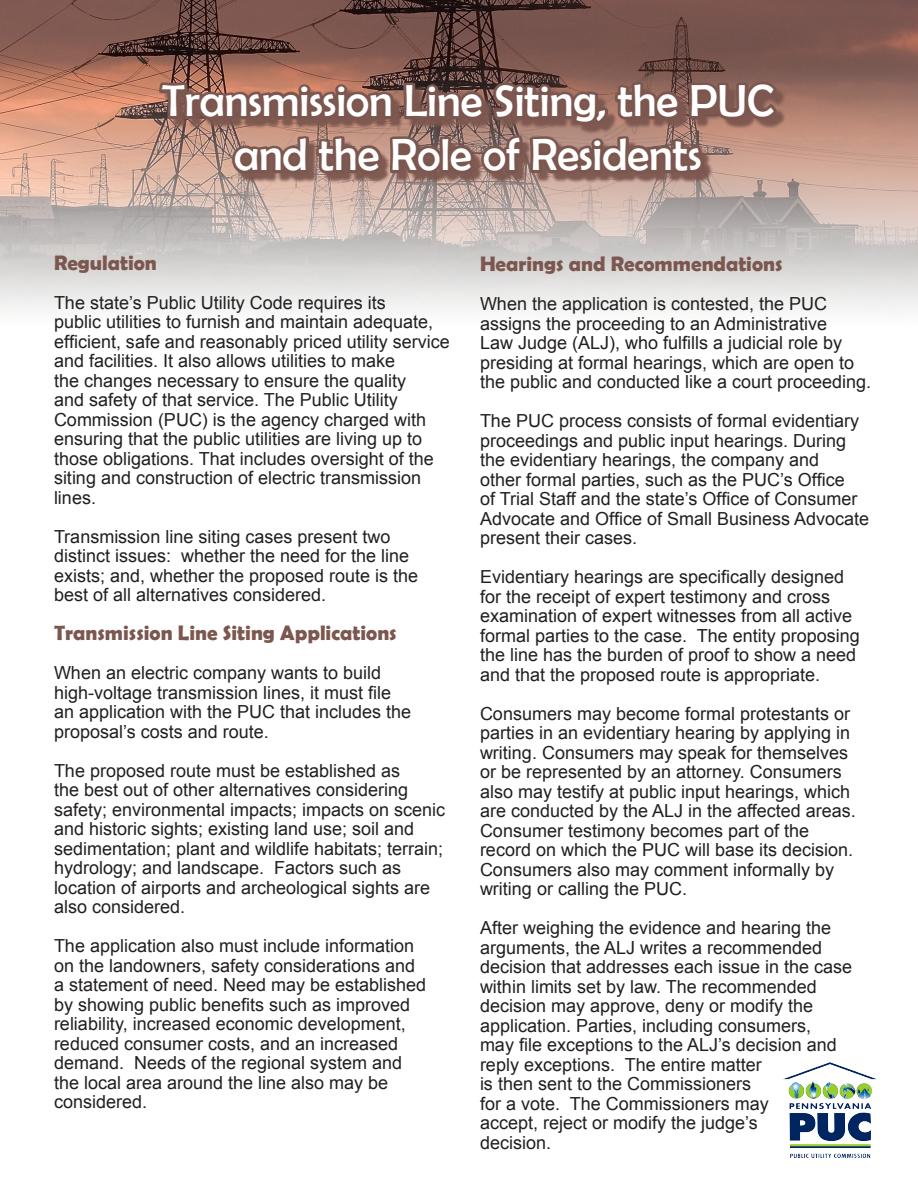
<style>
.page{position:relative;width:918px;height:1188px;background:#fff}
.page>*{position:absolute;margin:0;border:0;box-sizing:border-box;transform-origin:0 0}
.t1{font:45px/54px "Berlin Sans FB";color:#fff;text-align:center}
.t2{font:700 21px "Berlin Sans FB Demi";color:#7c574f}
.t3{font:18px/19.5px "Arial";color:#231f20}
</style>
<div class="page">
<img style="left:0;top:0;width:918px;height:1158px">
<svg style="left:156px;top:0;width:626px;height:381px"></svg>
<img style="left:782px;top:1062px;width:48px;height:17px">
<p class="t1" style="left:162px;top:74px;width:614px">Transmission Line Siting, the PUC and the Role of Residents</p>
<p class="t2" style="left:54px;top:251px;width:104px">Regulation</p>
<p class="t3" style="left:54px;top:293px;width:397px">The state’s Public Utility Code requires its<br>public utilities to furnish and maintain adequate, efficient, safe and reasonably priced utility service and facilities. It also allows utilities to make<br>the changes necessary to ensure the quality<br>and safety of that service. The Public Utility Commission (PUC) is the agency charged with ensuring that the public utilities are living up to those obligations. That includes oversight of the siting and construction of electric transmission lines.</p>
<p class="t3" style="left:54px;top:527px;width:366px">Transmission line siting cases present two distinct issues: whether the need for the line exists; and, whether the proposed route is the best of all alternatives considered.</p>
<p class="t2" style="left:54px;top:621px;width:344px">Transmission Line Siting Applications</p>
<p class="t3" style="left:54px;top:664px;width:359px">When an electric company wants to build high-voltage transmission lines, it must file an application with the PUC that includes the proposal’s costs and route.</p>
<p class="t3" style="left:54px;top:761px;width:393px">The proposed route must be established as<br>the best out of other alternatives considering safety; environmental impacts; impacts on scenic and historic sights; existing land use; soil and sedimentation; plant and wildlife habitats; terrain; hydrology; and landscape. Factors such as location of airports and archeological sights are also considered.</p>
<p class="t3" style="left:54px;top:937px;width:374px">The application also must include information on the landowners, safety considerations and a statement of need. Need may be established by showing public benefits such as improved reliability, increased economic development, reduced consumer costs, and an increased demand. Needs of the regional system and the local area around the line also may be considered.</p>
<p class="t2" style="left:480px;top:252px;width:304px">Hearings and Recommendations</p>
<p class="t3" style="left:480px;top:295px;width:393px">When the application is contested, the PUC assigns the proceeding to an Administrative<br>Law Judge (ALJ), who fulfills a judicial role by presiding at formal hearings, which are open to the public and conducted like a court proceeding.</p>
<p class="t3" style="left:480px;top:412px;width:391px">The PUC process consists of formal evidentiary proceedings and public input hearings. During the evidentiary hearings, the company and<br>other formal parties, such as the PUC’s Office<br>of Trial Staff and the state’s Office of Consumer Advocate and Office of Small Business Advocate present their cases.</p>
<p class="t3" style="left:480px;top:568px;width:381px">Evidentiary hearings are specifically designed for the receipt of expert testimony and cross examination of expert witnesses from all active formal parties to the case. The entity proposing the line has the burden of proof to show a need and that the proposed route is appropriate.</p>
<p class="t3" style="left:480px;top:704px;width:377px">Consumers may become formal protestants or parties in an evidentiary hearing by applying in writing. Consumers may speak for themselves or be represented by an attorney. Consumers also may testify at public input hearings, which are conducted by the ALJ in the affected areas.<br>Consumer testimony becomes part of the record on which the PUC will base its decision.<br>Consumers also may comment informally by writing or calling the PUC.</p>
<p class="t3" style="left:480px;top:919px;width:374px">After weighing the evidence and hearing the arguments, the ALJ writes a recommended decision that addresses each issue in the case within limits set by law. The recommended decision may approve, deny or modify the application. Parties, including consumers,</p>
<p class="t3" style="left:480px;top:1036px;width:358px">may file exceptions to the ALJ’s decision and reply exceptions. The entire matter<br>is then sent to the Commissioners<br>for a vote. The Commissioners may<br>accept, reject or modify the judge’s<br>decision.</p>
</div>
